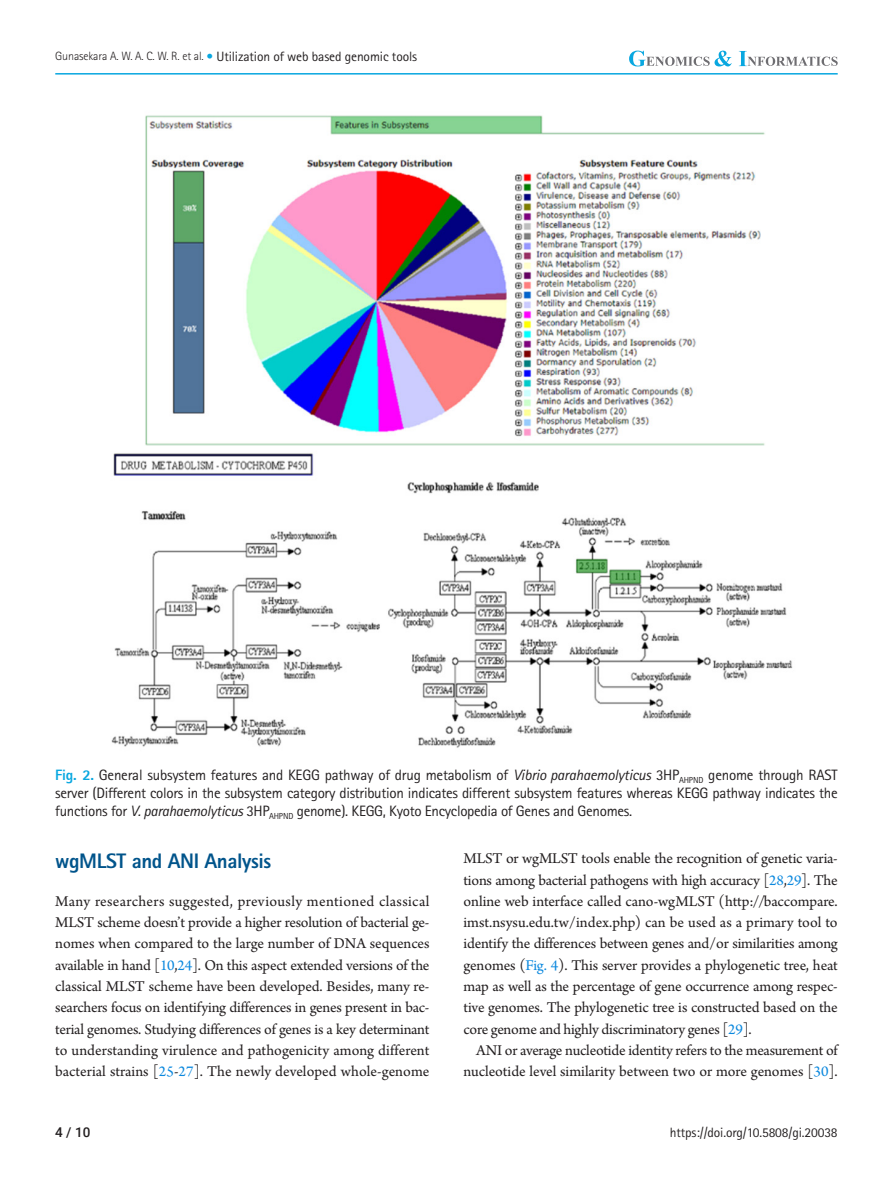
<style>
.page{position:relative;width:893px;height:1191px;background:#fff}
.page>*{position:absolute;margin:0;border:0;box-sizing:border-box;transform-origin:0 0}
.body-title{font:800 21px "Rotis Sans Serif Std";letter-spacing:-.02em;color:#00548b}
.body{font:15.75px/21.3px "Arno Pro";letter-spacing:-.01em;color:#231f20;text-align:justify}
.fig-caption{font:15px/18px "Rotis Sans Serif Std";letter-spacing:-.02em;color:#231f20;text-align:justify}
.t1{font:13.5px "Rotis Sans Serif Std";letter-spacing:-.01em;color:#231f20}
.t2{font:500 13.5px "Roboto";color:#231f20}
.s1{font-weight:300;font-size:12px}
.s2{color:#08a7e0}
.s3{font-weight:800;color:#08a7e0}
.s4{font-style:italic}
.s5{color:#0b88de}
</style>
<div class="page">
<img style="left:111px;top:115px;width:682px;height:633px">
<hr style="left:55px;top:73px;width:783px;height:2px;background:#08a7e0">
<svg style="left:629px;top:51px;width:209px;height:15px"></svg>
<p class="t1" style="left:55px;top:48px;width:363px"><span class="s1">Gunasekara A. W. A. C. W. R. et al.</span> <span class="s2">•</span> Utilization of web based genomic tools</p>
<p class="fig-caption" style="left:55px;top:766px;width:784px"><span class="s3">Fig. 2.</span> General subsystem features and KEGG pathway of drug metabolism of <span class="s4">Vibrio parahaemolyticus</span> 3HP<sub>AHPND</sub> genome through RAST server (Different colors in the subsystem category distribution indicates different subsystem features whereas KEGG pathway indicates the functions for <span class="s4">V. parahaemolyticus</span> 3HP<sub>AHPND</sub> genome). KEGG, Kyoto Encyclopedia of Genes and Genomes.</p>
<p class="body-title" style="left:55px;top:848px;width:217px">wgMLST and ANI Analysis</p>
<p class="body" style="left:55px;top:891px;width:376px">Many researchers suggested, previously mentioned classical MLST scheme doesn’t provide a higher resolution of bacterial ge&shy;nomes when compared to the large number of DNA sequences available in hand [<span class="s5">10</span>,<span class="s5">24</span>]. On this aspect extended versions of the classical MLST scheme have been developed. Besides, many re&shy;searchers focus on identifying differences in genes present in bac&shy;terial genomes. Studying differences of genes is a key determinant to understanding virulence and pathogenicity among different bacterial strains [<span class="s5">25</span>-<span class="s5">27</span>]. The newly developed whole-genome</p>
<p class="body" style="left:463px;top:849px;width:376px">MLST or wgMLST tools enable the recognition of genetic varia&shy;tions among bacterial pathogens with high accuracy [<span class="s5">28</span>,<span class="s5">29</span>]. The online web interface called cano-wgMLST (http://baccompare. imst.nsysu.edu.tw/index.php) can be used as a primary tool to identify the differences between genes and/or similarities among genomes (<span class="s5">Fig. 4</span>). This server provides a phylogenetic tree, heat map as well as the percentage of gene occurrence among respec&shy;tive genomes. The phylogenetic tree is constructed based on the core genome and highly discriminatory genes [<span class="s5">29</span>].</p>
<p class="body" style="left:463px;top:1040px;width:376px;text-align:right">ANI or average nucleotide identity refers to the measurement of nucleotide level similarity between two or more genomes [<span class="s5">30</span>].</p>
<p class="t2" style="left:55px;top:1123px;width:37px">4 / 10</p>
<p class="t1" style="left:670px;top:1124px;width:169px">https://doi.org/10.5808/gi.20038</p>
</div>
